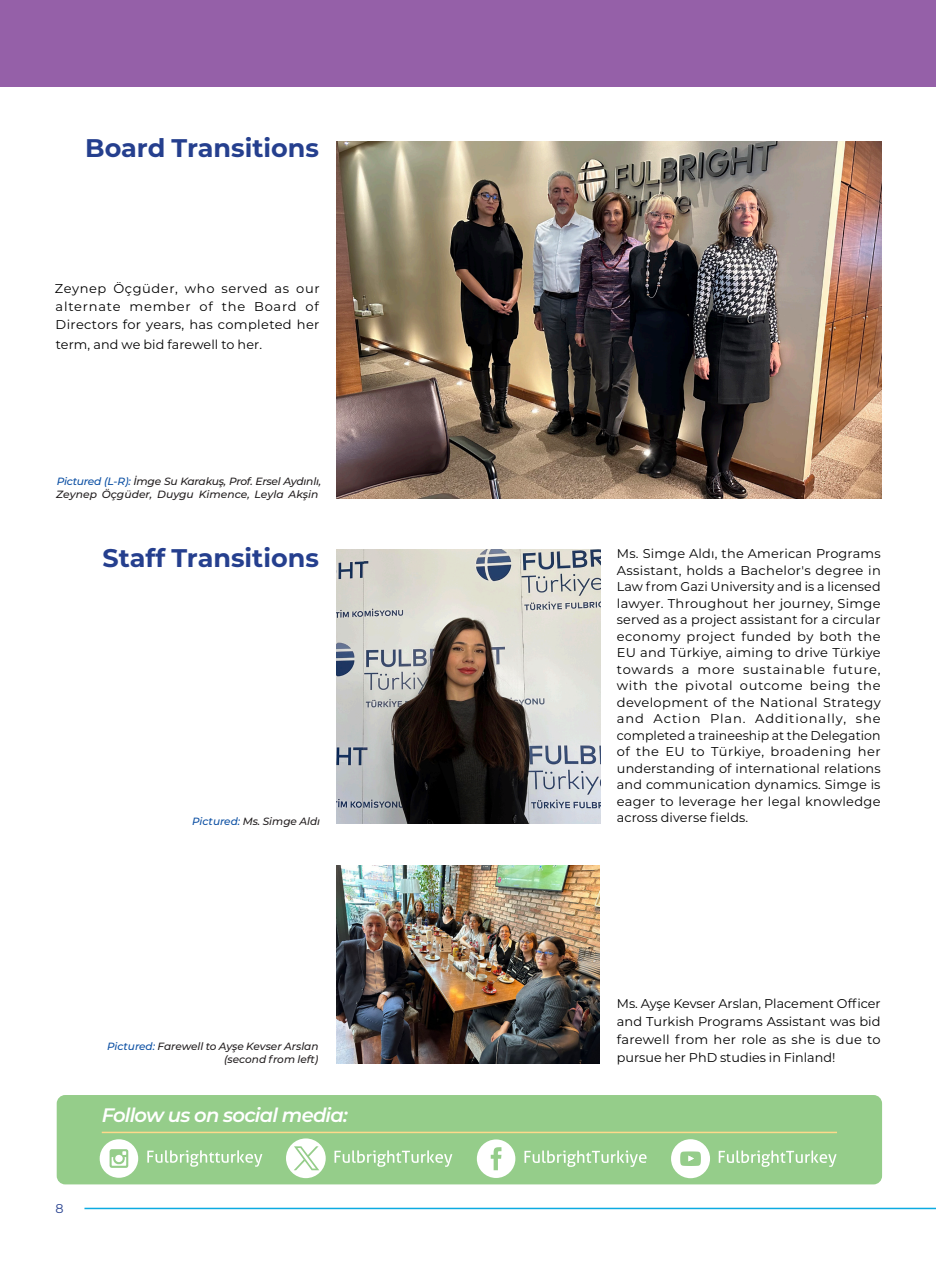
<style>
.page{position:relative;width:936px;height:1263px;background:#fff}
.page>*{position:absolute;margin:0;border:0;box-sizing:border-box;transform-origin:0 0}
.t1{font:700 25.5px "Montserrat";color:#253f8e}
.GÖVDE_SORU{font:italic 600 19.5px "Montserrat";letter-spacing:-.04em;color:#fff}
.t2{font:12.75px/16.5px "Montserrat";letter-spacing:.015em;color:#000;text-align:justify}
.t3{font:12.75px "Montserrat";color:#253f8e}
.t4{font:italic 500 10.5px/12.6px "Montserrat";color:#231f20;text-align:right}
.s1{color:#0b4fa3}
</style>
<div class="page">
<hr style="left:84px;top:1208px;width:851px;height:1px;background:#0cabe1">
<div style="left:0;top:0;width:935px;height:86px;background:#9560a8"></div>
<img style="left:336px;top:549px;width:264px;height:275px">
<img style="left:336px;top:866px;width:263px;height:198px">
<div style="left:57px;top:1095px;width:825px;height:89px;background:#95cd8a;border-radius:9px"></div>
<hr style="left:102px;top:1132px;width:735px;height:1px;background:#fed98b">
<svg style="left:524px;top:1150px;width:122px;height:17px"></svg>
<svg style="left:477px;top:1139px;width:38px;height:39px"></svg>
<svg style="left:334px;top:1150px;width:118px;height:17px"></svg>
<svg style="left:147px;top:1150px;width:115px;height:17px"></svg>
<svg style="left:100px;top:1139px;width:38px;height:39px"></svg>
<svg style="left:718px;top:1150px;width:118px;height:17px"></svg>
<svg style="left:671px;top:1139px;width:39px;height:39px"></svg>
<svg style="left:286px;top:1138px;width:40px;height:40px"></svg>
<img style="left:336px;top:142px;width:545px;height:357px">
<p class="t1" style="left:85px;top:130px;width:235px">Board Transitions</p>
<p class="t2" style="left:55px;top:279px;width:266px;line-height:18px">Zeynep Öçgüder, who served as our alternate member of the Board of Directors for years, has completed her</p>
<p class="t2" style="left:56px;top:335px;width:208px">term, and we bid farewell to her.</p>
<p class="t4" style="left:56px;top:474px;width:266px;text-align:left"><span class="s1">Pictured (L-R):</span> İmge Su Karakuş, Prof. Ersel Aydınlı,<br>Zeynep Öçgüder, Duygu Kimence, Leyla Akşin</p>
<p class="t1" style="left:102px;top:540px;width:218px">Staff Transitions</p>
<p class="t4" style="left:192px;top:815px;width:129px"><span class="s1">Pictured:</span> Ms. Simge Aldı</p>
<p class="t4" style="left:107px;top:1040px;width:213px"><span class="s1">Pictured:</span> Farewell to Ayşe Kevser Arslan (second from left)</p>
<p class="t3" style="left:56px;top:1199px;width:10px">8</p>
<p class="GÖVDE_SORU" style="left:102px;top:1101px;width:247px">Follow us on social media:</p>
<p class="t2" style="left:617px;top:545px;width:265px">Ms. Simge Aldı, the American Programs Assistant, holds a Bachelor's degree in Law from Gazi University and is a licensed lawyer. Throughout her journey, Simge served as a project assistant for a circular economy project funded by both the EU and Türkiye, aiming to drive Türkiye towards a more sustainable future, with the pivotal outcome being the development of the National Strategy and Action Plan. Additionally, she completed a traineeship at the Delegation of the EU to Türkiye, broadening her understanding of international relations and communication dynamics. Simge is eager to leverage her legal knowledge across diverse fields.</p>
<p class="t2" style="left:617px;top:994px;width:265px;line-height:18px">Ms. Ayşe Kevser Arslan, Placement Officer and Turkish Programs Assistant was bid farewell from her role as she is due to pursue her PhD studies in Finland!</p>
</div>
